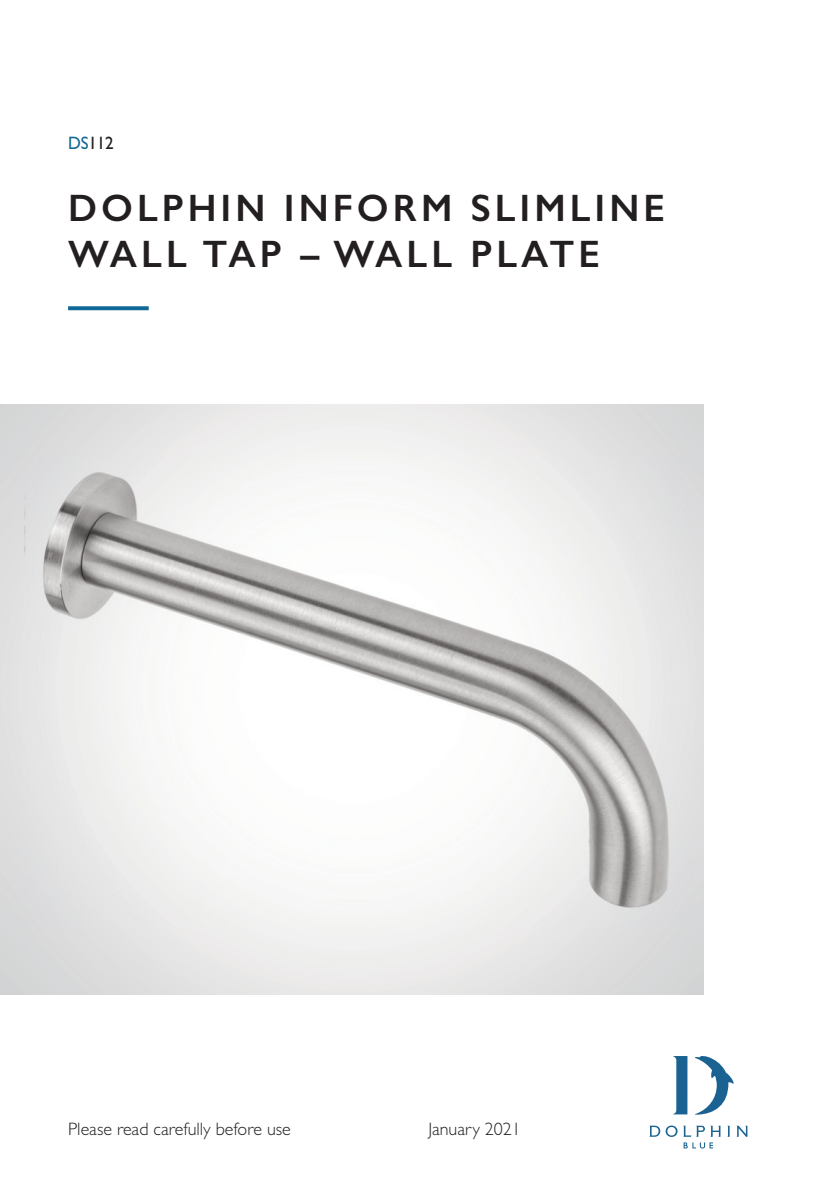
<style>
.page{position:relative;width:840px;height:1191px;background:#fff}
.page>*{position:absolute;margin:0;border:0;box-sizing:border-box;transform-origin:0 0}
.t1{font:600 38.4px/46px "Gill Sans";letter-spacing:.105em;color:#231f20}
.t2{font:300 18px "Gill Sans";color:#231f20}
.t3{font:18px "Gill Sans";letter-spacing:-.01em;color:#231f20;scale:.95 1}
.s1{color:#116995}
</style>
<div class="page">
<svg style="left:649px;top:1125px;width:71px;height:23px"></svg>
<svg style="left:727px;top:1125px;width:2px;height:11px"></svg>
<svg style="left:736px;top:1125px;width:11px;height:11px"></svg>
<svg style="left:673px;top:1056px;width:60px;height:58px"></svg>
<svg style="left:68px;top:306px;width:81px;height:4px"></svg>
<img style="left:23px;top:457px;width:668px;height:469px">
<p class="t3" style="left:68px;top:137px;width:50px"><span class="s1">DS</span>112</p>
<h1 class="t1" style="left:68px;top:185px;width:598px">DOLPHIN INFORM SLIMLINE<br>WALL TAP – WALL PLATE</h1>
<p class="t2" style="left:68px;top:1123px;width:224px">Please read carefully before use</p>
<p class="t2" style="left:428px;top:1123px;width:94px">January 2021</p>
</div>
